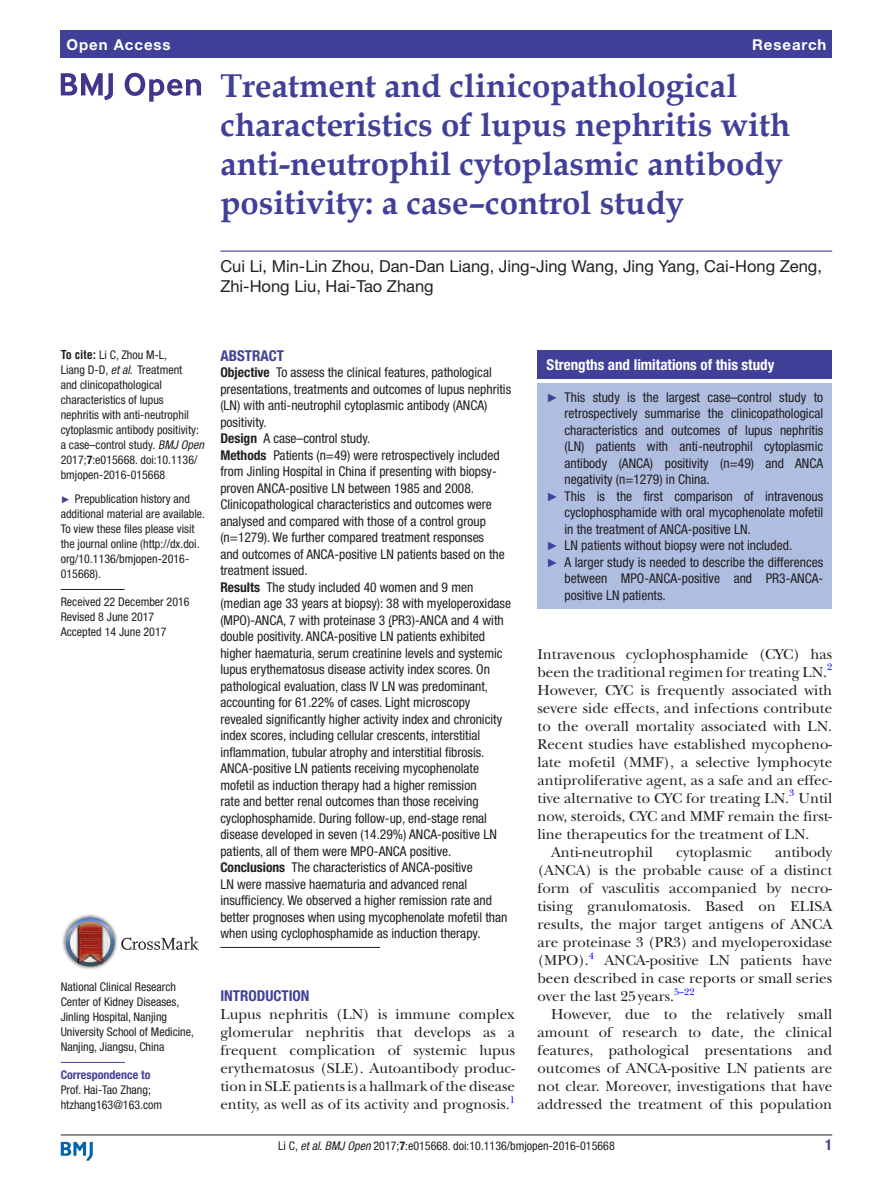
<style>
.page{position:relative;width:893px;height:1191px;background:#fff}
.page>*{position:absolute;margin:0;border:0;box-sizing:border-box;transform-origin:0 0}
.t1{font:700 33px/39px "Book Antiqua";color:#414099}
.t2{font:16.5px/19.5px "Helvetica Neue LT Std";color:#231f20}
.t3{font:15px/18px "New Baskerville";color:#231f20;text-align:justify}
.t4{font:700 condensed 15px "Helvetica Neue LT Std";color:#fff}
.t5{font:700 condensed 15px "Helvetica Neue LT Std";color:#414099}
.t6{font:700 15px "Helvetica Neue LT Std";letter-spacing:.065em;color:#fff}
.t7{font:condensed 13.5px/16.5px "Helvetica Neue LT Std";color:#231f20}
.t8{font:condensed 12px/15px "Helvetica Neue LT Std";color:#231f20}
.t9{font:700 condensed 12px "Helvetica Neue LT Std";color:#414099}
.t10{font:9.9px "New Baskerville";color:#00f}
.s1{font-family:"Helvetica LT Std";font-weight:700}
.s2{font-style:italic}
.s3{font-weight:700}
.s4{font-family:"Arial";font-stretch:normal;font-size:9.75px;color:#414099}
.s5{font-family:"Arial";font-stretch:normal;font-size:12px;color:#414099}
</style>
<div class="page">
<hr style="left:61px;top:1134px;width:771px;height:1px;background:#231f20">
<svg style="left:61px;top:1141px;width:32px;height:19px"></svg>
<div style="left:61px;top:31px;width:771px;height:27px;background:#414099"></div>
<hr style="left:220px;top:947px;width:160px;height:1px;background:#231f20">
<div style="left:538px;top:350px;width:294px;height:29px;background:#414099"></div>
<div style="left:538px;top:383px;width:294px;height:225px;background:#afbde1"></div>
<hr style="left:220px;top:250px;width:612px;height:2px;background:#414099">
<hr style="left:61px;top:589px;width:64px;height:1px;background:#231f20">
<hr style="left:61px;top:1062px;width:64px;height:1px;background:#414099">
<svg style="left:61px;top:73px;width:52px;height:27px"></svg>
<svg style="left:125px;top:73px;width:76px;height:29px"></svg>
<img style="left:62px;top:914px;width:55px;height:55px">
<svg style="left:66px;top:917px;width:49px;height:49px;background:#a78689"></svg>
<svg style="left:121px;top:936px;width:78px;height:13px"></svg>
<p class="t6" style="left:66px;top:35px;width:106px">Open Access</p>
<p class="t6" style="left:752px;top:35px;width:76px">Research</p>
<h1 class="t1" style="left:220px;top:66px;width:571px">Treatment and clinicopathological characteristics of lupus nephritis with anti-neutrophil cytoplasmic antibody positivity: a case–control study</h1>
<p class="t2" style="left:220px;top:256px;width:603px">Cui Li, Min-Lin Zhou, Dan-Dan Liang, Jing-Jing Wang, Jing Yang, Cai-Hong Zeng,<br>Zhi-Hong Liu, Hai-Tao Zhang</p>
<p class="t8" style="left:61px;top:347px;width:145px"><span class="s1">To cite:</span> Li C, Zhou M-L,<br>Liang D-D, <span class="s2">et al</span>. Treatment<br>and clinicopathological characteristics of lupus nephritis with anti-neutrophil cytoplasmic antibody positivity: a case–control study. <span class="s2">BMJ Open<br></span>2017;<span class="s3">7</span>:e015668. doi:10.1136/ bmjopen-2016-015668</p>
<p class="t8" style="left:61px;top:491px;width:146px"><span class="s4">►</span> Prepublication history and additional material are available.<br>To view these files please visit the journal online (http://dx.doi. org/10.1136/bmjopen-2016-<br>015668).</p>
<p class="t8" style="left:61px;top:594px;width:130px">Received 22 December 2016<br>Revised 8 June 2017<br>Accepted 14 June 2017</p>
<p class="t8" style="left:61px;top:979px;width:135px">National Clinical Research<br>Center of Kidney Diseases,<br>Jinling Hospital, Nanjing<br>University School of Medicine,<br>Nanjing, Jiangsu, China</p>
<p class="t9" style="left:61px;top:1067px;width:91px">Correspondence to</p>
<p class="t8" style="left:61px;top:1082px;width:103px">Prof. Hai-Tao Zhang; htzhang163@163.com</p>
<p class="t5" style="left:220px;top:346px;width:65px">ABSTRACT</p>
<p class="t7" style="left:220px;top:364px;width:292px"><span class="s3">Objective</span> To assess the clinical features, pathological presentations, treatments and outcomes of lupus nephritis (LN) with anti-neutrophil cytoplasmic antibody (ANCA) positivity.<br><span class="s3">Design</span> A case–control study.<br><span class="s3">Methods</span> Patients (n=49) were retrospectively included from Jinling Hospital in China if presenting with biopsy&shy;proven ANCA-positive LN between 1985 and 2008.<br>Clinicopathological characteristics and outcomes were analysed and compared with those of a control group (n=1279). We further compared treatment responses<br>and outcomes of ANCA-positive LN patients based on the treatment issued.<br><span class="s3">Results</span> The study included 40 women and 9 men (median age 33 years at biopsy): 38 with myeloperoxidase (MPO)-ANCA, 7 with proteinase 3 (PR3)-ANCA and 4 with double positivity. ANCA-positive LN patients exhibited higher haematuria, serum creatinine levels and systemic lupus erythematosus disease activity index scores. On pathological evaluation, class IV LN was predominant, accounting for 61.22% of cases. Light microscopy revealed significantly higher activity index and chronicity index scores, including cellular crescents, interstitial inflammation, tubular atrophy and interstitial fibrosis.<br>ANCA-positive LN patients receiving mycophenolate mofetil as induction therapy had a higher remission<br>rate and better renal outcomes than those receiving cyclophosphamide. During follow-up, end-stage renal disease developed in seven (14.29%) ANCA-positive LN patients, all of them were MPO-ANCA positive.<br><span class="s3">Conclusions</span> The characteristics of ANCA-positive<br>LN were massive haematuria and advanced renal insufficiency. We observed a higher remission rate and better prognoses when using mycophenolate mofetil than when using cyclophosphamide as induction therapy.</p>
<p class="t5" style="left:220px;top:987px;width:22px">Introd</p>
<p class="t5" style="left:265px;top:987px;width:16px">uctio</p>
<p class="t5" style="left:301px;top:987px;width:10px">n</p>
<p class="t3" style="left:220px;top:1005px;width:296px">Lupus nephritis (LN) is immune complex glomerular nephritis that develops as a frequent complication of systemic lupus erythematosus (SLE). Autoantibody produc&shy;tion in SLE patients is a hallmark of the disease entity, as well as of its activity and prognosis.<sup>1</sup></p>
<p class="t4" style="left:547px;top:355px;width:229px">Strengths and limitations of this study</p>
<p class="t7" style="left:547px;top:388px;width:278px"><span class="s5">►</span> This study is the largest case–control study to</p>
<p class="t7" style="left:565px;top:405px;width:260px">retrospectively summarise the clinicopathological</p>
<p class="t7" style="left:565px;top:421px;width:260px">characteristics and outcomes of lupus nephritis</p>
<p class="t7" style="left:565px;top:438px;width:260px">(LN) patients with anti-neutrophil cytoplasmic</p>
<p class="t7" style="left:565px;top:454px;width:260px">antibody (ANCA) positivity (n=49) and ANCA</p>
<p class="t7" style="left:565px;top:471px;width:147px">negativity (n=1279) in China.</p>
<p class="t7" style="left:547px;top:487px;width:278px"><span class="s5">►</span> This is the first comparison of intravenous</p>
<p class="t7" style="left:565px;top:504px;width:260px">cyclophosphamide with oral mycophenolate mofetil</p>
<p class="t7" style="left:565px;top:520px;width:188px">in the treatment of ANCA-positive LN.</p>
<p class="t7" style="left:547px;top:537px;width:247px"><span class="s5">►</span> LN patients without biopsy were not included.</p>
<p class="t7" style="left:547px;top:553px;width:278px"><span class="s5">►</span> A larger study is needed to describe the differences</p>
<p class="t7" style="left:565px;top:570px;width:260px">between MPO-ANCA-positive and PR3-ANCA-</p>
<p class="t7" style="left:565px;top:586px;width:103px">positive LN patients.</p>
<p class="t3" style="left:538px;top:645px;width:296px">Intravenous cyclophosphamide (CYC) has been the traditional regimen for treating LN.<sup>2<br></sup>However, CYC is frequently associated with severe side effects, and infections contribute to the overall mortality associated with LN.<br>Recent studies have established mycopheno&shy;late mofetil (MMF), a selective lymphocyte antiproliferative agent, as a safe and an effec&shy;tive alternative to CYC for treating LN.</p>
<p class="t10" style="left:789px;top:787px;width:7px">3</p>
<p class="t3" style="left:798px;top:789px;width:35px">Until</p>
<p class="t3" style="left:538px;top:807px;width:296px">now, steroids, CYC and MMF remain the first-</p>
<p class="t3" style="left:538px;top:825px;width:273px">line therapeutics for the treatment of LN.</p>
<p class="t3" style="left:551px;top:843px;width:103px">Anti-neutrophil</p>
<p class="t3" style="left:676px;top:843px;width:77px">cytoplasmic</p>
<p class="t3" style="left:538px;top:843px;width:296px;text-indent:238px">antibody (ANCA) is the probable cause of a distinct form of vasculitis accompanied by necro&shy;tising granulomatosis. Based on ELISA results, the major target antigens of ANCA are proteinase 3 (PR3) and myeloperoxidase (MPO).</p>
<p class="t10" style="left:589px;top:949px;width:7px">4</p>
<p class="t3" style="left:538px;top:951px;width:296px;text-indent:67px">ANCA-positive LN patients have been described in case reports or small series over the last 25years.</p>
<p class="t10" style="left:674px;top:985px;width:22px">5–22</p>
<p class="t3" style="left:538px;top:1005px;width:296px;text-indent:14px">However, due to the relatively small amount of research to date, the clinical features, pathological presentations and outcomes of ANCA-positive LN patients are not clear. Moreover, investigations that have addressed the treatment of this population</p>
<p class="t8" style="left:278px;top:1137px;width:338px">Li C, <span class="s2">et al</span>. <span class="s2">BMJ Open</span> 2017;<span class="s3">7</span>:e015668. doi:10.1136/bmjopen-2016-015668</p>
<p class="t5" style="left:825px;top:1135px;width:9px">1</p>
</div>
